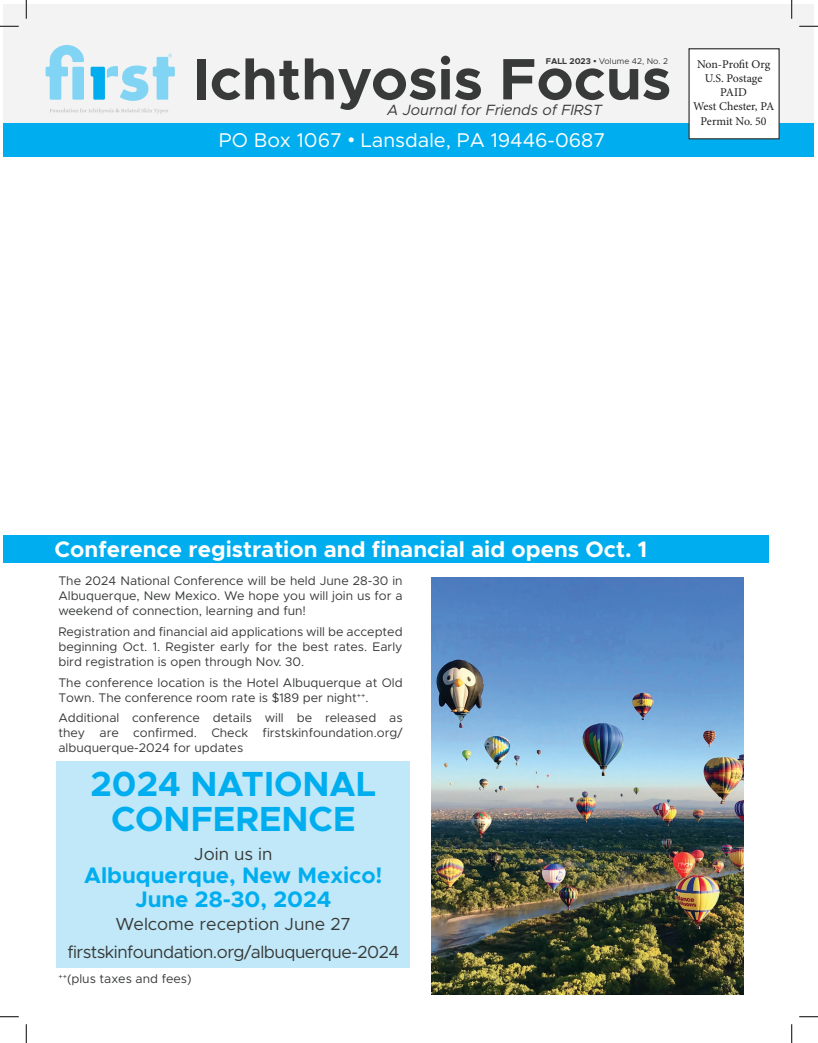
<style>
.page{position:relative;width:818px;height:1043px;background:#fff}
.page>*{position:absolute;margin:0;border:0;box-sizing:border-box;transform-origin:0 0}
.t1{font:700 58.62px "Metropolis";color:#383a39}
.t2{font:700 35px/35px "Metropolis";color:#00aeef;text-align:center}
.t3{font:700 22.5px "Metropolis";color:#fff}
.t4{font:700 22.5px "Metropolis";color:#00aeef}
.t5{font:20px "Metropolis";color:#fff}
.t6{font:17.5px "Metropolis";letter-spacing:-.03em;color:#383a39}
.t7{font:17.5px "Metropolis";color:#383a39}
.t8{font:italic 14.88px "Metropolis";color:#383a39}
.t9{font:12.5px/15px "Metropolis";color:#383a39;text-align:justify}
.t10{font:11.88px "Minion Pro";letter-spacing:-.005em;color:#231f20}
.t11{font:8.5px "Metropolis";color:#383a39}
.s1{font-weight:700}
.s2{font-family:"Arial";font-weight:700}
.s3{font-family:"Arial"}
</style>
<div class="page">
<div style="left:4px;top:4px;width:810px;height:132px;background:#f4f3f3"></div>
<div style="left:4px;top:123px;width:810px;height:34px;background:#00aeef"></div>
<div style="left:688px;top:48px;width:91px;height:91px;background:#fff;border:1px solid #383a39"></div>
<svg style="left:46px;top:45px;width:38px;height:55px"></svg>
<svg style="left:50px;top:108px;width:118px;height:6px"></svg>
<svg style="left:91px;top:54px;width:84px;height:47px"></svg>
<div style="left:4px;top:536px;width:765px;height:27px;background:#00aeef"></div>
<div style="left:57px;top:761px;width:353px;height:206px;background:#c1e8f8"></div>
<img style="left:431px;top:577px;width:312px;height:417px">
<svg style="left:0;top:25px;width:19px;height:2px"></svg>
<svg style="left:799px;top:25px;width:19px;height:2px"></svg>
<svg style="left:0;top:1016px;width:19px;height:1px"></svg>
<svg style="left:799px;top:1016px;width:19px;height:1px"></svg>
<svg style="left:25px;top:0;width:2px;height:19px"></svg>
<svg style="left:25px;top:1024px;width:2px;height:18px"></svg>
<svg style="left:791px;top:0;width:1px;height:19px"></svg>
<svg style="left:791px;top:1024px;width:1px;height:18px"></svg>
<p class="t1" style="left:193px;top:42px;width:480px">Ichthyosis Focus</p>
<p class="t11" style="left:545px;top:56px;width:124px"><span class="s1">FALL 2023</span> <span class="s2">•</span> Volume 42, No. 2</p>
<p class="t8" style="left:387px;top:101px;width:216px">A Journal for Friends of FIRST</p>
<p class="t5" style="left:219px;top:127px;width:388px">PO Box 1067 <span class="s3">•</span> Lansdale, PA 19446-0687</p>
<p class="t10" style="left:697px;top:56px;width:75px">Non-Profit Org</p>
<p class="t10" style="left:704px;top:70px;width:59px">U.S. Postage</p>
<p class="t10" style="left:720px;top:84px;width:28px">PAID</p>
<p class="t10" style="left:693px;top:99px;width:83px">West Chester, PA</p>
<p class="t10" style="left:700px;top:113px;width:67px">Permit No. 50</p>
<p class="t3" style="left:55px;top:534px;width:594px">Conference registration and financial aid opens Oct. 1</p>
<p class="t9" style="left:58px;top:573px;width:346px">The 2024 National Conference will be held June 28-30 in Albuquerque, New Mexico. We hope you will join us for a weekend of connection, learning and fun!</p>
<p class="t9" style="left:58px;top:624px;width:346px">Registration and financial aid applications will be accepted beginning Oct. 1. Register early for the best rates. Early bird registration is open through Nov. 30.</p>
<p class="t9" style="left:58px;top:675px;width:346px">The conference location is the Hotel Albuquerque at Old<br>Town. The conference room rate is $189 per night<sup>++</sup>.</p>
<p class="t9" style="left:58px;top:710px;width:346px">Additional conference details will be released as they are confirmed. Check firstskinfoundation.org/ albuquerque-2024 for updates</p>
<p class="t2" style="left:91px;top:766px;width:287px">2024 NATIONAL<br>CONFERENCE</p>
<p class="t6" style="left:194px;top:842px;width:80px">Join us in</p>
<p class="t4" style="left:84px;top:861px;width:300px">Albuquerque, New Mexico!</p>
<p class="t4" style="left:135px;top:885px;width:197px">June 28-30, 2024</p>
<p class="t7" style="left:116px;top:912px;width:237px">Welcome reception June 27</p>
<p class="t6" style="left:67px;top:940px;width:333px">firstskinfoundation.org/albuquerque-2024</p>
<p class="t9" style="left:58px;top:971px;width:135px"><sup>++</sup>(plus taxes and fees)</p>
</div>
